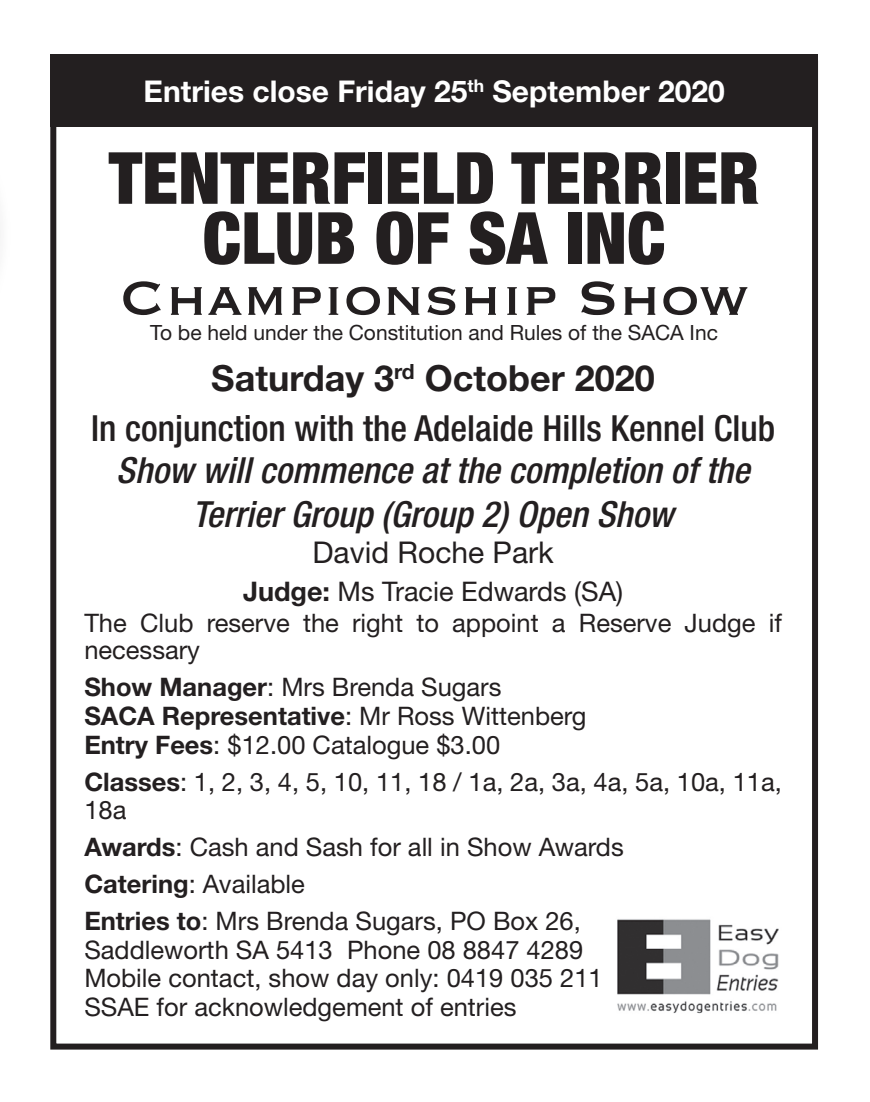
<style>
.page{position:relative;width:870px;height:1102px;background:#fff}
.page>*{position:absolute;margin:0;border:0;box-sizing:border-box;transform-origin:0 0}
.t1{font:900 condensed 72px/60px "Helvetica Neue";color:#231f20;text-align:center}
.t2{font:63px "Copperplate";color:#231f20}
.t3{font:500 condensed 36px/50.4px "Helvetica Neue";color:#231f20;text-align:center}
.t4{font:italic 500 condensed 36px/43.2px "Helvetica Neue";color:#231f20;text-align:center}
.t5{font:700 30px "Helvetica Neue";color:#fff}
.t6{font:30px "Helvetica Neue";color:#231f20}
.t7{font:27px "Helvetica Neue";color:#231f20}
.t8{font:25.5px/28.5px "Helvetica Neue";color:#231f20}
.t9{font:21px "Helvetica Neue";color:#231f20}
.s1{font-weight:700;font-stretch:normal}
.s2{font-weight:700}
</style>
<div class="page">
<div style="left:50px;top:60px;width:768px;height:989px;border:6px solid #231f20"></div>
<img style="left:617px;top:919px;width:162px;height:95px">
<div style="left:50px;top:54px;width:768px;height:72px;background:#231f20"></div>
<p class="t5" style="left:144px;top:72px;width:582px">Entries close Friday 25<sup>th</sup> September 2020</p>
<h1 class="t1" style="left:109px;top:147px;width:652px">TENTERFIELD TERRIER<br>CLUB OF SA INC</h1>
<h2 class="t2" style="left:120px;top:256px;width:630px">Championship Show</h2>
<p class="t9" style="left:150px;top:320px;width:569px">To be held under the Constitution and Rules of the SACA Inc</p>
<h3 class="t3" style="left:91px;top:352px;width:685px"><span class="s1">Saturday 3</span><sup>rd</sup> <span class="s1">October 2020<br></span>In conjunction with the Adelaide Hills Kennel Club</h3>
<h3 class="t4" style="left:116px;top:448px;width:635px">Show will commence at the completion of the<br>Terrier Group (Group 2) Open Show</h3>
<p class="t6" style="left:312px;top:534px;width:243px">David Roche Park</p>
<p class="t7" style="left:243px;top:575px;width:382px"><span class="s2">Judge:</span> Ms Tracie Edwards (SA)</p>
<p class="t8" style="left:84px;top:609px;width:699px;line-height:27px">The Club reserve the right to appoint a Reserve Judge if necessary</p>
<p class="t8" style="left:84px;top:672px;width:503px"><span class="s2">Show Manager</span>: Mrs Brenda Sugars<br><span class="s2">SACA Representative</span>: Mr Ross Wittenberg<br><span class="s2">Entry Fees</span>: $12.00 Catalogue $3.00</p>
<p class="t8" style="left:84px;top:766px;width:699px"><span class="s2">Classes</span>: 1, 2, 3, 4, 5, 10, 11, 18 / 1a, 2a, 3a, 4a, 5a, 10a, 11a,<br>18a</p>
<p class="t8" style="left:84px;top:828px;width:541px;line-height:36.9px"><span class="s2">Awards</span>: Cash and Sash for all in Show Awards<br><span class="s2">Catering</span>: Available<br><span class="s2">Entries to</span>: Mrs Brenda Sugars, PO Box 26,</p>
<p class="t8" style="left:84px;top:934px;width:520px">Saddleworth SA 5413 Phone 08 8847 4289<br>Mobile contact, show day only: 0419 035 211<br>SSAE for acknowledgement of entries</p>
</div>
